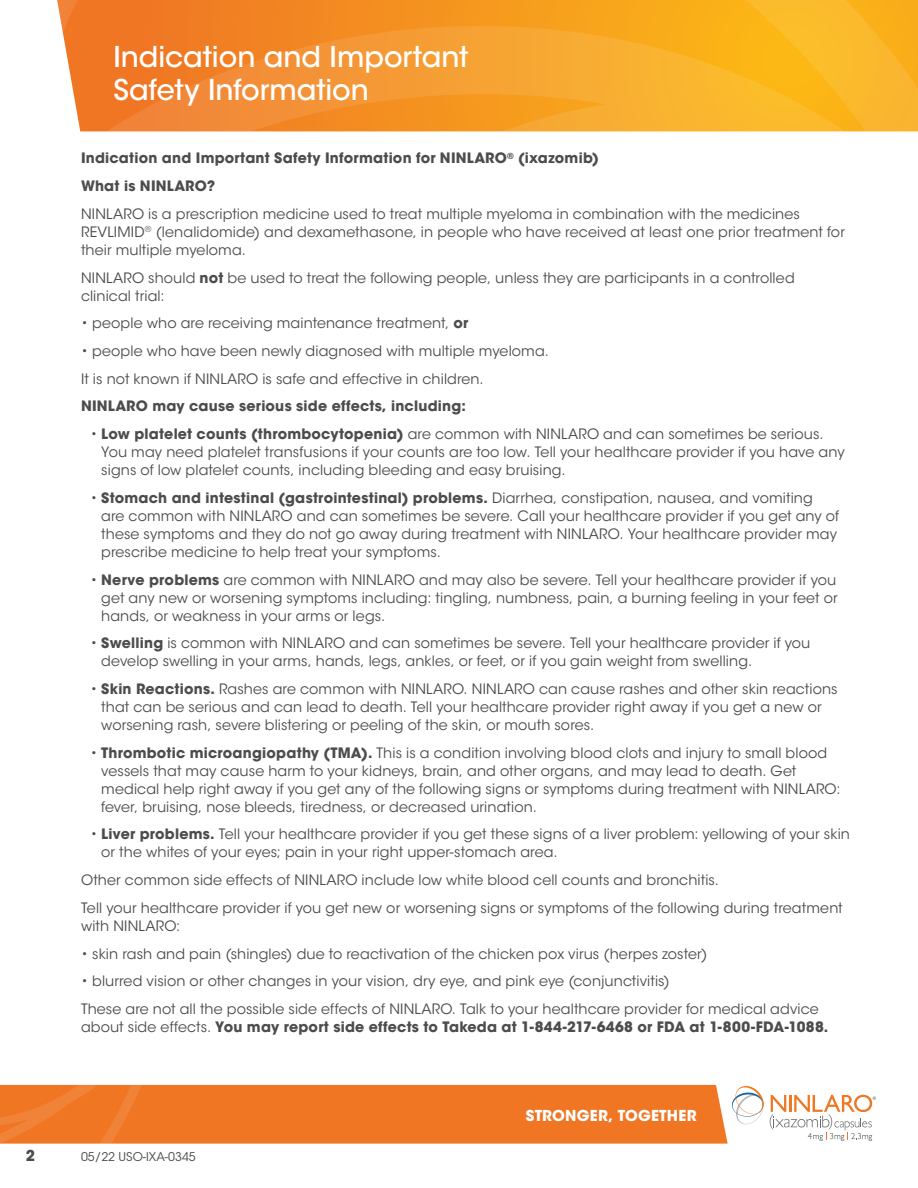
<style>
.page{position:relative;width:918px;height:1188px;background:#fff}
.page>*{position:absolute;margin:0;border:0;box-sizing:border-box;transform-origin:0 0}
.t1{font:500 28.5px/33px "ITC Avant Garde Std";color:#fff}
.t2{font:700 15px "ITC Avant Garde Std";letter-spacing:.015em;color:#fff}
.t3{font:700 15px "ITC Avant Garde Std";color:#4b4c4d}
.t4{font:14.25px/18px "ITC Avant Garde Std";letter-spacing:.01em;color:#4b4c4d}
.t5{font:700 14.25px "ITC Avant Garde Std";letter-spacing:.015em;color:#4b4c4d}
.t6{font:12px "ITC Avant Garde Std";color:#4b4c4d}
.s1{font-weight:700}
</style>
<div class="page">
<svg style="left:57px;top:0;width:861px;height:131px;background:#f69e2c"></svg>
<svg style="left:0;top:1084px;width:876px;height:60px;background:#f18d4a"></svg>
<p class="t1" style="left:113px;top:40px;width:357px">Indication and Important<br>Safety Information</p>
<p class="t5" style="left:81px;top:149px;width:519px">Indication and Important Safety Information for NINLARO<sup>®</sup> (ixazomib)</p>
<p class="t5" style="left:81px;top:177px;width:136px">What is NINLARO?</p>
<p class="t4" style="left:81px;top:205px;width:765px">NINLARO is a prescription medicine used to treat multiple myeloma in combination with the medicines<br>REVLIMID<sup>®</sup> (lenalidomide) and dexamethasone, in people who have received at least one prior treatment for their multiple myeloma.</p>
<p class="t4" style="left:81px;top:269px;width:715px">NINLARO should <span class="s1">not</span> be used to treat the following people, unless they are participants in a controlled clinical trial:</p>
<p class="t4" style="left:81px;top:314px;width:389px">• people who are receiving maintenance treatment, <span class="s1">or</span></p>
<p class="t4" style="left:81px;top:342px;width:469px">• people who have been newly diagnosed with multiple myeloma.</p>
<p class="t4" style="left:81px;top:370px;width:404px">It is not known if NINLARO is safe and effective in children.</p>
<p class="t5" style="left:81px;top:397px;width:386px">NINLARO may cause serious side effects, including:</p>
<p class="t4" style="left:101px;top:425px;width:745px;text-indent:-11px">• <span class="s1">Low platelet counts (thrombocytopenia)</span> are common with NINLARO and can sometimes be serious.<br>You may need platelet transfusions if your counts are too low. Tell your healthcare provider if you have any signs of low platelet counts, including bleeding and easy bruising.</p>
<p class="t4" style="left:101px;top:489px;width:739px;text-indent:-11px">• <span class="s1">Stomach and intestinal (gastrointestinal) problems.</span> Diarrhea, constipation, nausea, and vomiting are common with NINLARO and can sometimes be severe. Call your healthcare provider if you get any of these symptoms and they do not go away during treatment with NINLARO. Your healthcare provider may prescribe medicine to help treat your symptoms.</p>
<p class="t4" style="left:101px;top:571px;width:738px;text-align:justify;text-indent:-11px">• <span class="s1">Nerve problems</span> are common with NINLARO and may also be severe. Tell your healthcare provider if you get any new or worsening symptoms including: tingling, numbness, pain, a burning feeling in your feet or hands, or weakness in your arms or legs.</p>
<p class="t4" style="left:101px;top:634px;width:711px;text-indent:-11px">• <span class="s1">Swelling</span> is common with NINLARO and can sometimes be severe. Tell your healthcare provider if you develop swelling in your arms, hands, legs, ankles, or feet, or if you gain weight from swelling.</p>
<p class="t4" style="left:101px;top:680px;width:738px;text-indent:-11px">• <span class="s1">Skin Reactions.</span> Rashes are common with NINLARO. NINLARO can cause rashes and other skin reactions that can be serious and can lead to death. Tell your healthcare provider right away if you get a new or worsening rash, severe blistering or peeling of the skin, or mouth sores.</p>
<p class="t4" style="left:101px;top:744px;width:741px;text-indent:-11px">• <span class="s1">Thrombotic microangiopathy (TMA).</span> This is a condition involving blood clots and injury to small blood vessels that may cause harm to your kidneys, brain, and other organs, and may lead to death. Get medical help right away if you get any of the following signs or symptoms during treatment with NINLARO: fever, bruising, nose bleeds, tiredness, or decreased urination.</p>
<p class="t4" style="left:101px;top:825px;width:750px;text-indent:-11px">• <span class="s1">Liver problems.</span> Tell your healthcare provider if you get these signs of a liver problem: yellowing of your skin or the whites of your eyes; pain in your right upper-stomach area.</p>
<p class="t4" style="left:81px;top:871px;width:640px">Other common side effects of NINLARO include low white blood cell counts and bronchitis.</p>
<p class="t4" style="left:81px;top:899px;width:763px">Tell your healthcare provider if you get new or worsening signs or symptoms of the following during treatment with NINLARO:</p>
<p class="t4" style="left:81px;top:945px;width:628px">• skin rash and pain (shingles) due to reactivation of the chicken pox virus (herpes zoster)</p>
<p class="t4" style="left:81px;top:972px;width:590px">• blurred vision or other changes in your vision, dry eye, and pink eye (conjunctivitis)</p>
<p class="t4" style="left:81px;top:1000px;width:749px">These are not all the possible side effects of NINLARO. Talk to your healthcare provider for medical advice about side effects. <span class="s1">You may report side effects to Takeda at 1-844-217-6468 or FDA at 1-800-FDA-1088.</span></p>
<p class="t3" style="left:26px;top:1146px;width:11px">2</p>
<p class="t6" style="left:81px;top:1150px;width:116px">05/22 USO-IXA-0345</p>
<p class="t2" style="left:526px;top:1105px;width:172px">STRONGER, TOGETHER</p>
</div>
